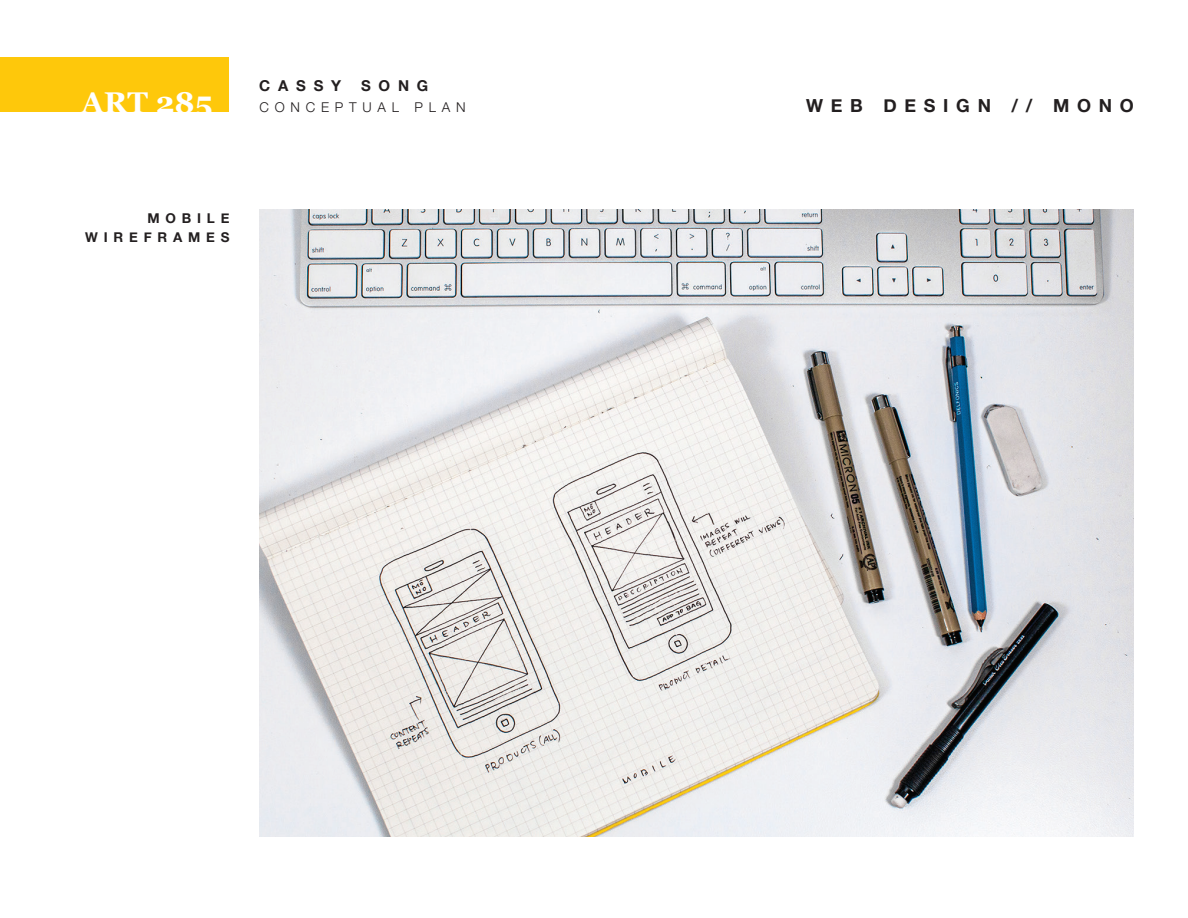
<style>
.page{position:relative;width:1188px;height:918px;background:#fff}
.page>*{position:absolute;margin:0;border:0;box-sizing:border-box;transform-origin:0 0}
.t1{font:700 30px "Georgia";color:#fff}
.t2{font:700 18px "Helvetica Neue";letter-spacing:.43em;color:#231f20}
.t3{font:700 15px "Helvetica Neue";letter-spacing:.52em;color:#231f20}
.t4{font:700 13.5px/19.5px "Helvetica Neue";letter-spacing:.43em;color:#231f20;text-align:right}
.t5{font:300 13.5px "Helvetica Neue";letter-spacing:.43em;color:#231f20}
</style>
<div class="page">
<div style="left:0;top:58px;width:230px;height:54px;background:#fec80b"></div>
<img style="left:259px;top:210px;width:875px;height:627px">
<p class="t3" style="left:259px;top:76px;width:84px">CASSY</p>
<p class="t3" style="left:361px;top:76px;width:69px">SONG</p>
<h1 class="t1" style="left:81px;top:83px;width:133px">ART 285</h1>
<p class="t5" style="left:259px;top:99px;width:208px">CONCEPTUAL PLAN</p>
<p class="t4" style="left:85px;top:208px;width:146px">MOBILE<br>WIREFRAMES</p>
<h2 class="t2" style="left:806px;top:94px;width:329px">WEB DESIGN // MONO</h2>
</div>
